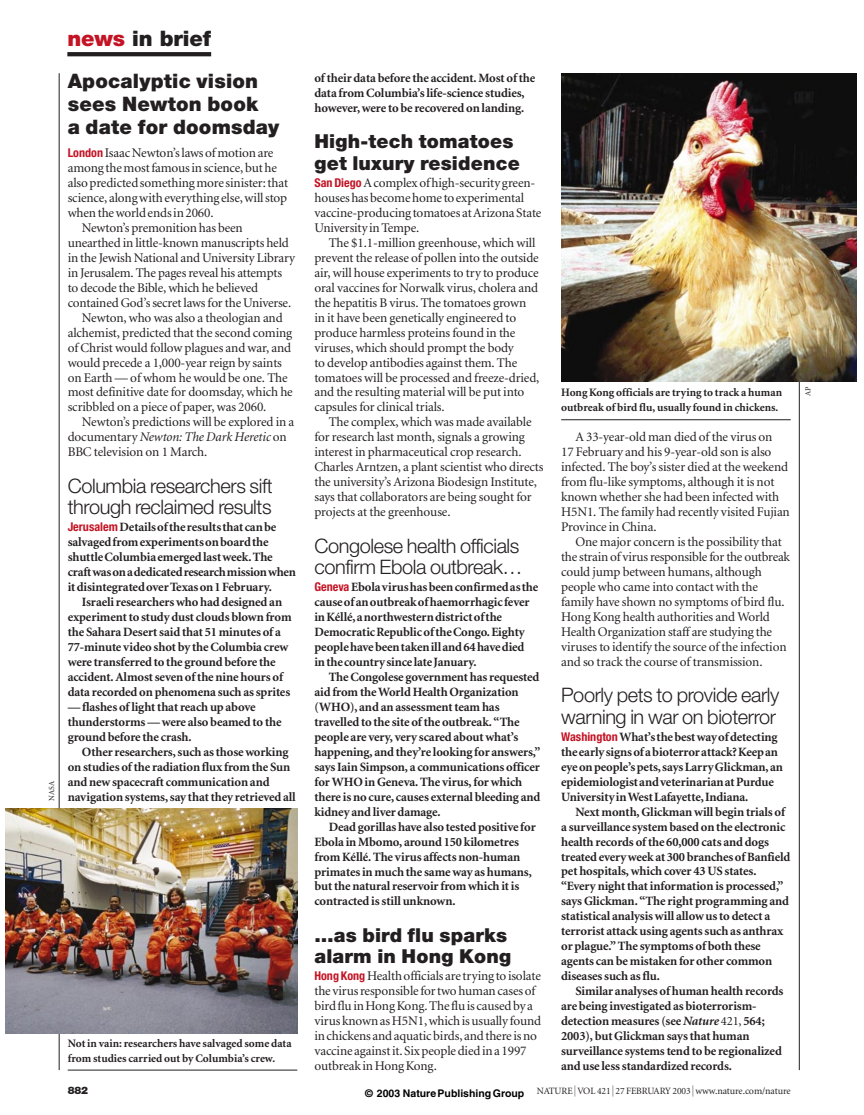
<style>
.page{position:relative;width:864px;height:1115px;background:#fff}
.page>*{position:absolute;margin:0;border:0;box-sizing:border-box;transform-origin:0 0}
.t1{font:900 21.3px "Helvetica Neue";letter-spacing:-.005em;color:#231f20}
.t2{font:300 19.95px/21.3px "Helvetica Neue";letter-spacing:-.02em;color:#231f20}
.t3{font:900 19.95px/22.8px "Helvetica Neue";letter-spacing:.01em;color:#231f20}
.t4{font:900 19.2px/21.3px "Helvetica Neue";letter-spacing:.01em;color:#231f20}
.t5{font:13.2px/15px "Minion";letter-spacing:-.01em;color:#231f20}
.t6{font:italic 13.2px "Minion";letter-spacing:-.01em;color:#231f20}
.t7{font:700 12.75px/15px "Minion";letter-spacing:-.01em;color:#231f20}
.t8{font:700 11.4px/15px "Minion";color:#231f20}
.t9{font:700 10.5px "Helvetica";color:#000}
.t10{font:900 10.35px "Helvetica Neue";color:#231f20}
.t11{font:9.6px "Minion";letter-spacing:-.01em;color:#231f20}
.t12{font:7.8px "Minion";color:#231f20}
.s1{color:#c41324}
.s2{font-family:"Helvetica Neue";font-weight:700;font-stretch:condensed;font-size:12.15px;color:#c41324}
.s3{font-style:normal}
.s4{font-family:"Helvetica Neue";font-stretch:condensed;font-size:12.15px;color:#c41324}
.s5{font-style:italic}
.s6{font-weight:400}
.s7{font-family:"Unica SB";font-weight:300;font-size:11.4px}
.s8{font-size:10.05px}
</style>
<div class="page">
<svg style="left:67px;top:52px;width:144px;height:4px"></svg>
<hr style="left:59px;top:73px;width:1px;height:997px;background:#231f20">
<hr style="left:799px;top:73px;width:1px;height:997px;background:#231f20">
<hr style="left:561px;top:419px;width:230px;height:1px;background:#231f20">
<img style="left:561px;top:73px;width:295px;height:308px">
<hr style="left:68px;top:1069px;width:229px;height:1px;background:#231f20">
<img style="left:6px;top:809px;width:291px;height:225px">
<p class="t12" style="left:49px;top:800px;width:21px;rotate:-90deg">NASA</p>
<h1 class="t1" style="left:67px;top:31px;width:145px"><span class="s1">news</span> in brief</h1>
<h2 class="t3" style="left:68px;top:71px;width:213px">Apocalyptic vision sees Newton book<br>a date for doomsday</h2>
<p class="t5" style="left:68px;top:146px;width:207px"><span class="s2">London</span> Isaac Newton’s laws of motion are</p>
<p class="t5" style="left:68px;top:161px;width:211px">among the most famous in science, but he</p>
<p class="t5" style="left:68px;top:176px;width:222px">also predicted something more sinister: that</p>
<p class="t5" style="left:68px;top:191px;width:221px">science, along with everything else, will stop</p>
<p class="t5" style="left:68px;top:206px;width:147px">when the world ends in 2060.</p>
<p class="t5" style="left:82px;top:221px;width:162px">Newton’s premonition has been</p>
<p class="t5" style="left:68px;top:236px;width:223px">unearthed in little-known manuscripts held</p>
<p class="t5" style="left:68px;top:251px;width:229px">in the Jewish National and University Library</p>
<p class="t5" style="left:68px;top:266px;width:216px">in Jerusalem. The pages reveal his attempts</p>
<p class="t5" style="left:68px;top:281px;width:192px">to decode the Bible, which he believed</p>
<p class="t5" style="left:68px;top:296px;width:225px">contained God’s secret laws for the Universe.</p>
<p class="t5" style="left:82px;top:311px;width:202px">Newton, who was also a theologian and</p>
<p class="t5" style="left:68px;top:326px;width:226px">alchemist, predicted that the second coming</p>
<p class="t5" style="left:68px;top:341px;width:225px">of Christ would follow plagues and war, and</p>
<p class="t5" style="left:68px;top:356px;width:216px">would precede a 1,000-year reign by saints</p>
<p class="t5" style="left:68px;top:371px;width:222px">on Earth — of whom he would be one. The</p>
<p class="t5" style="left:68px;top:386px;width:227px">most definitive date for doomsday, which he</p>
<p class="t5" style="left:68px;top:401px;width:200px">scribbled on a piece of paper, was 2060.</p>
<p class="t5" style="left:82px;top:416px;width:214px">Newton’s predictions will be explored in a</p>
<p class="t6" style="left:68px;top:432px;width:221px"><span class="s3">documentary</span> Newton: The Dark Heretic <span class="s3">on</span></p>
<p class="t5" style="left:68px;top:446px;width:141px">BBC television on 1 March.</p>
<h2 class="t2" style="left:68px;top:477px;width:207px">Columbia researchers sift through reclaimed results</h2>
<p class="t7" style="left:68px;top:520px;width:230px"><span class="s4">Jerusalem</span> Details of the results that can be salvaged from experiments on board the shuttle Columbia emerged last week. The craft was on a dedicated research mission when it disintegrated over Texas on 1 February.</p>
<p class="t7" style="left:68px;top:595px;width:225px;text-indent:14px">Israeli researchers who had designed an experiment to study dust clouds blown from the Sahara Desert said that 51 minutes of a 77-minute video shot by the Columbia crew were transferred to the ground before the accident. Almost seven of the nine hours of data recorded on phenomena such as sprites</p>
<p class="t7" style="left:68px;top:700px;width:215px">— flashes of light that reach up above thunderstorms — were also beamed to the ground before the crash.</p>
<p class="t7" style="left:68px;top:745px;width:230px;text-indent:14px">Other researchers, such as those working on studies of the radiation flux from the Sun and new spacecraft communication and navigation systems, say that they retrieved all</p>
<p class="t8" style="left:68px;top:1036px;width:225px">Not in vain: researchers have salvaged some data from studies carried out by Columbia’s crew.</p>
<p class="t7" style="left:314px;top:72px;width:222px">of their data before the accident. Most of the data from Columbia’s life-science studies, however, were to be recovered on landing.</p>
<h3 class="t4" style="left:314px;top:132px;width:207px">High-tech tomatoes get luxury residence</h3>
<p class="t5" style="left:314px;top:176px;width:229px"><span class="s2">San Diego</span> A complex of high-security green&shy;houses has become home to experimental vaccine-producing tomatoes at Arizona State University in Tempe.</p>
<p class="t5" style="left:314px;top:236px;width:227px;text-indent:14px">The $1.1-million greenhouse, which will prevent the release of pollen into the outside air, will house experiments to try to produce oral vaccines for Norwalk virus, cholera and the hepatitis B virus. The tomatoes grown in it have been genetically engineered to produce harmless proteins found in the viruses, which should prompt the body<br>to develop antibodies against them. The tomatoes will be processed and freeze-dried, and the resulting material will be put into capsules for clinical trials.</p>
<p class="t5" style="left:314px;top:416px;width:231px;text-indent:14px">The complex, which was made available for research last month, signals a growing interest in pharmaceutical crop research.<br>Charles Arntzen, a plant scientist who directs the university’s Arizona Biodesign Institute, says that collaborators are being sought for projects at the greenhouse.</p>
<h2 class="t2" style="left:314px;top:536px;width:210px">Congolese health officials confirm Ebola outbreak…</h2>
<p class="t7" style="left:314px;top:580px;width:225px"><span class="s4">Geneva</span> Ebola virus has been confirmed as the cause of an outbreak of haemorrhagic fever in Kéllé, a northwestern district of the Democratic Republic of the Congo. Eighty people have been taken ill and 64 have died<br>in the country since late January.</p>
<p class="t7" style="left:314px;top:670px;width:228px;text-indent:14px">The Congolese government has requested aid from the World Health Organization (WHO), and an assessment team has travelled to the site of the outbreak. “The people are very, very scared about what’s happening, and they’re looking for answers,” says Iain Simpson, a communications officer for WHO in Geneva. The virus, for which there is no cure, causes external bleeding and kidney and liver damage.</p>
<p class="t7" style="left:314px;top:820px;width:223px;text-indent:14px">Dead gorillas have also tested positive for Ebola in Mbomo, around 150 kilometres from Kéllé. The virus affects non-human primates in much the same way as humans, but the natural reservoir from which it is contracted is still unknown.</p>
<h3 class="t4" style="left:314px;top:925px;width:198px">…as bird flu sparks alarm in Hong Kong</h3>
<p class="t5" style="left:314px;top:969px;width:228px"><span class="s2">Hong Kong</span> Health officials are trying to isolate the virus responsible for two human cases of bird flu in Hong Kong. The flu is caused by a virus known as H5N1, which is usually found in chickens and aquatic birds, and there is no vaccine against it. Six people died in a 1997 outbreak in Hong Kong.</p>
<p class="t8" style="left:561px;top:386px;width:222px">Hong Kong officials are trying to track a human outbreak of bird flu, usually found in chickens.</p>
<p class="t5" style="left:561px;top:431px;width:230px;text-indent:14px">A 33-year-old man died of the virus on<br>17 February and his 9-year-old son is also infected. The boy’s sister died at the weekend from flu-like symptoms, although it is not known whether she had been infected with H5N1. The family had recently visited Fujian Province in China.</p>
<p class="t5" style="left:561px;top:535px;width:230px;text-indent:14px">One major concern is the possibility that the strain of virus responsible for the outbreak could jump between humans, although people who came into contact with the family have shown no symptoms of bird flu.<br>Hong Kong health authorities and World Health Organization staff are studying the viruses to identify the source of the infection and so track the course of transmission.</p>
<h2 class="t2" style="left:561px;top:686px;width:220px">Poorly pets to provide early warning in war on bioterror</h2>
<p class="t7" style="left:561px;top:730px;width:223px"><span class="s4">Washington</span> What’s the best way of detecting the early signs of a bioterror attack? Keep an eye on people’s pets, says Larry Glickman, an epidemiologist and veterinarian at Purdue University in West Lafayette, Indiana.</p>
<p class="t7" style="left:561px;top:805px;width:231px;text-indent:14px">Next month, Glickman will begin trials of a surveillance system based on the electronic health records of the 60,000 cats and dogs treated every week at 300 branches of Banfield pet hospitals, which cover 43 US states. “Every night that information is processed,” says Glickman. “The right programming and statistical analysis will allow us to detect a terrorist attack using agents such as anthrax or plague.” The symptoms of both these agents can be mistaken for other common diseases such as flu.</p>
<p class="t7" style="left:561px;top:984px;width:224px;text-indent:14px">Similar analyses of human health records are being investigated as bioterrorism&shy;detection measures (see <span class="s5">Nature</span> <span class="s6">421,</span> 564; 2003), but Glickman says that human surveillance systems tend to be regionalized and use less standardized records.</p>
<p class="t10" style="left:68px;top:1086px;width:22px">882</p>
<p class="t11" style="left:537px;top:1086px;width:255px">NATURE <span class="s7">|</span> VOL 421 <span class="s7">|</span> 27 FEBRUARY 2003 <span class="s7">|</span> <span class="s8">www.nature.com/nature</span></p>
<p class="t9" style="left:365px;top:1089px;width:161px">© 2003 Nature PublishingGroup</p>
<p class="t12" style="left:805px;top:396px;width:11px;rotate:-90deg">AP</p>
</div>
